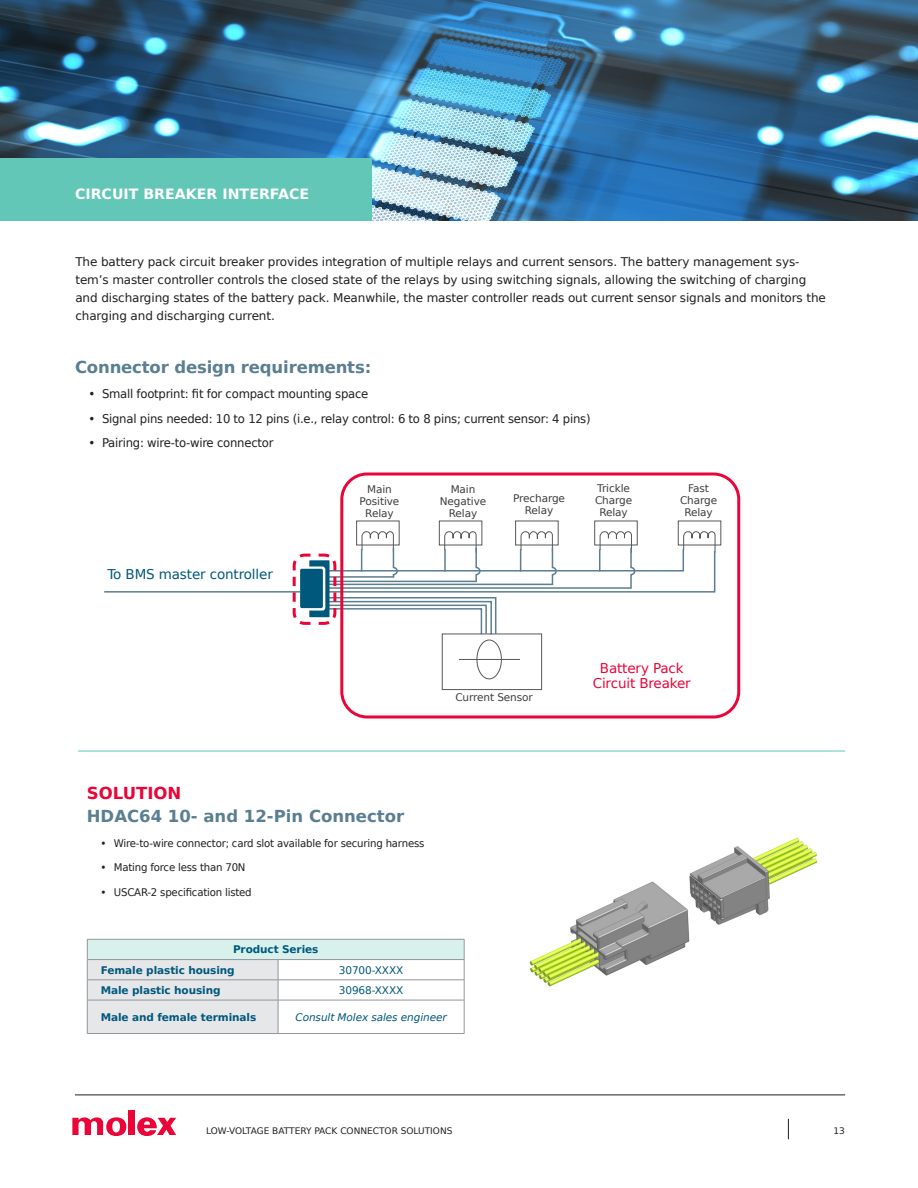
<style>
.page{position:relative;width:918px;height:1188px;background:#fff}
.page>*{position:absolute;margin:0;border:0;box-sizing:border-box;transform-origin:0 0}
.t1{font:700 16.5px/22.5px "Bitstream Vera Sans";letter-spacing:-.005em;color:#5a7e92}
.t2{font:700 14.25px "Bitstream Vera Sans";color:#fff}
.t3{font:13.5px/15px "Bitstream Vera Sans";letter-spacing:-.01em;color:#ea0437;text-align:center}
.t4{font:13.5px "Bitstream Vera Sans";letter-spacing:-.01em;color:#00587c}
.t5{font:12px/18px "Bitstream Vera Sans";letter-spacing:-.01em;color:#231f20}
.t6{font:10.5px "Bitstream Vera Sans";letter-spacing:-.02em;color:#231f20}
.t7{font:10.5px/12px "Bitstream Vera Sans";letter-spacing:-.01em;color:#3e3e3f;text-align:center}
.t8{font:700 10.5px "Bitstream Vera Sans";letter-spacing:-.01em;color:#00587c}
.t9{font:italic 10.5px "Bitstream Vera Sans";letter-spacing:-.01em;color:#00587c}
.t10{font:10.5px "Bitstream Vera Sans";letter-spacing:-.01em;color:#00587c}
.t11{font:9px "Bitstream Vera Sans";color:#231f20}
.s1{color:#ea0437}
</style>
<div class="page">
<div style="left:128px;top:1110px;width:7px;height:25px;background:#ea0437"></div>
<svg style="left:72px;top:1117px;width:54px;height:19px"></svg>
<svg style="left:137px;top:1117px;width:39px;height:19px"></svg>
<svg style="left:788px;top:1119px;width:1px;height:20px"></svg>
<hr style="left:75px;top:1095px;width:770px;height:1px;background:#231f20">
<img style="left:0;top:0;width:918px;height:220px">
<div style="left:0;top:158px;width:372px;height:62px;background:#63c7b7"></div>
<div style="left:87px;top:939px;width:377px;height:21px;background:#d8f1ed"></div>
<hr style="left:87px;top:939px;width:191px;height:1px;background:#939598">
<hr style="left:278px;top:939px;width:186px;height:1px;background:#939598">
<hr style="left:278px;top:959px;width:186px;height:1px;background:#939598">
<hr style="left:278px;top:980px;width:186px;height:1px;background:#939598">
<svg style="left:87px;top:940px;width:192px;height:93px"></svg>
<svg style="left:464px;top:940px;width:1px;height:60px"></svg>
<hr style="left:87px;top:1000px;width:191px;height:1px;background:#939598">
<hr style="left:87px;top:1000px;width:1px;height:33px;background:#939598">
<hr style="left:278px;top:1000px;width:186px;height:1px;background:#939598">
<hr style="left:278px;top:1000px;width:1px;height:33px;background:#939598">
<hr style="left:464px;top:1000px;width:1px;height:33px;background:#939598">
<hr style="left:87px;top:1033px;width:191px;height:1px;background:#939598">
<hr style="left:278px;top:1033px;width:186px;height:1px;background:#939598">
<hr style="left:78px;top:751px;width:767px;height:1px;background:#63c7b7">
<div style="left:442px;top:634px;width:100px;height:56px;border:1px solid #57585a"></div>
<div style="left:477px;top:640px;width:25px;height:39px;border:1px solid #57585a;border-radius:50%"></div>
<hr style="left:459px;top:659px;width:61px;height:1px;background:#57585a">
<div style="left:356px;top:521px;width:44px;height:24px;border:1px solid #57585a"></div>
<div style="left:515px;top:521px;width:44px;height:24px;border:1px solid #57585a"></div>
<div style="left:594px;top:521px;width:44px;height:24px;border:1px solid #57585a"></div>
<div style="left:678px;top:521px;width:43px;height:24px;border:1px solid #57585a"></div>
<svg style="left:104px;top:531px;width:612px;height:105px"></svg>
<div style="left:309px;top:560px;width:21px;height:57px;background:#00587c"></div>
<div style="left:300px;top:566px;width:25px;height:45px;border:3px solid #fff;border-radius:2px"></div>
<div style="left:300px;top:569px;width:23px;height:39px;background:#00587c;border-radius:2px"></div>
<div style="left:340px;top:472px;width:400px;height:246px;border:3px solid #ea0437;border-radius:25px"></div>
<img style="left:529px;top:837px;width:289px;height:150px">
<p class="t2" style="left:75px;top:185px;width:236px">CIRCUIT BREAKER INTERFACE</p>
<p class="t5" style="left:75px;top:252px;width:752px">The battery pack circuit breaker provides integration of multiple relays and current sensors. The battery management sys&shy;tem’s master controller controls the closed state of the relays by using switching signals, allowing the switching of charging and discharging states of the battery pack. Meanwhile, the master controller reads out current sensor signals and monitors the charging and discharging current.</p>
<p class="t1" style="left:75px;top:356px;width:298px">Connector design requirements:</p>
<p class="t5" style="left:88px;top:385px;width:281px">• Small footprint: fit for compact mounting space</p>
<p class="t5" style="left:88px;top:409px;width:504px">• Signal pins needed: 10 to 12 pins (i.e., relay control: 6 to 8 pins; current sensor: 4 pins)</p>
<p class="t5" style="left:88px;top:434px;width:187px">• Pairing: wire-to-wire connector</p>
<p class="t4" style="left:107px;top:566px;width:167px">To BMS master controller</p>
<p class="t7" style="left:360px;top:484px;width:41px">Main<br>Positive<br>Relay</p>
<p class="t7" style="left:440px;top:484px;width:48px">Main<br>Negative<br>Relay</p>
<p class="t7" style="left:513px;top:493px;width:53px">Precharge<br>Relay</p>
<p class="t7" style="left:595px;top:482px;width:39px">Trickle<br>Charge<br>Relay</p>
<p class="t7" style="left:680px;top:482px;width:39px">Fast<br>Charge<br>Relay</p>
<p class="t7" style="left:455px;top:692px;width:79px">Current Sensor</p>
<p class="t3" style="left:593px;top:661px;width:100px">Battery Pack<br>Circuit Breaker</p>
<p class="t1" style="left:87px;top:782px;width:319px"><span class="s1">SOLUTION<br></span>HDAC64 10- and 12-Pin Connector</p>
<p class="t6" style="left:100px;top:837px;width:326px">• Wire-to-wire connector; card slot available for securing harness</p>
<p class="t6" style="left:100px;top:862px;width:147px">• Mating force less than 70N</p>
<p class="t6" style="left:100px;top:886px;width:153px">• USCAR-2 specification listed</p>
<p class="t8" style="left:233px;top:944px;width:87px">Product Series</p>
<p class="t8" style="left:101px;top:964px;width:136px">Female plastic housing</p>
<p class="t10" style="left:339px;top:964px;width:66px">30700-XXXX</p>
<p class="t8" style="left:101px;top:984px;width:121px">Male plastic housing</p>
<p class="t10" style="left:339px;top:984px;width:66px">30968-XXXX</p>
<p class="t8" style="left:101px;top:1011px;width:157px">Male and female terminals</p>
<p class="t9" style="left:296px;top:1011px;width:153px">Consult Molex sales engineer</p>
<p class="t11" style="left:206px;top:1125px;width:248px">LOW-VOLTAGE BATTERY PACK CONNECTOR SOLUTIONS</p>
<p class="t11" style="left:833px;top:1126px;width:13px">13</p>
</div>
